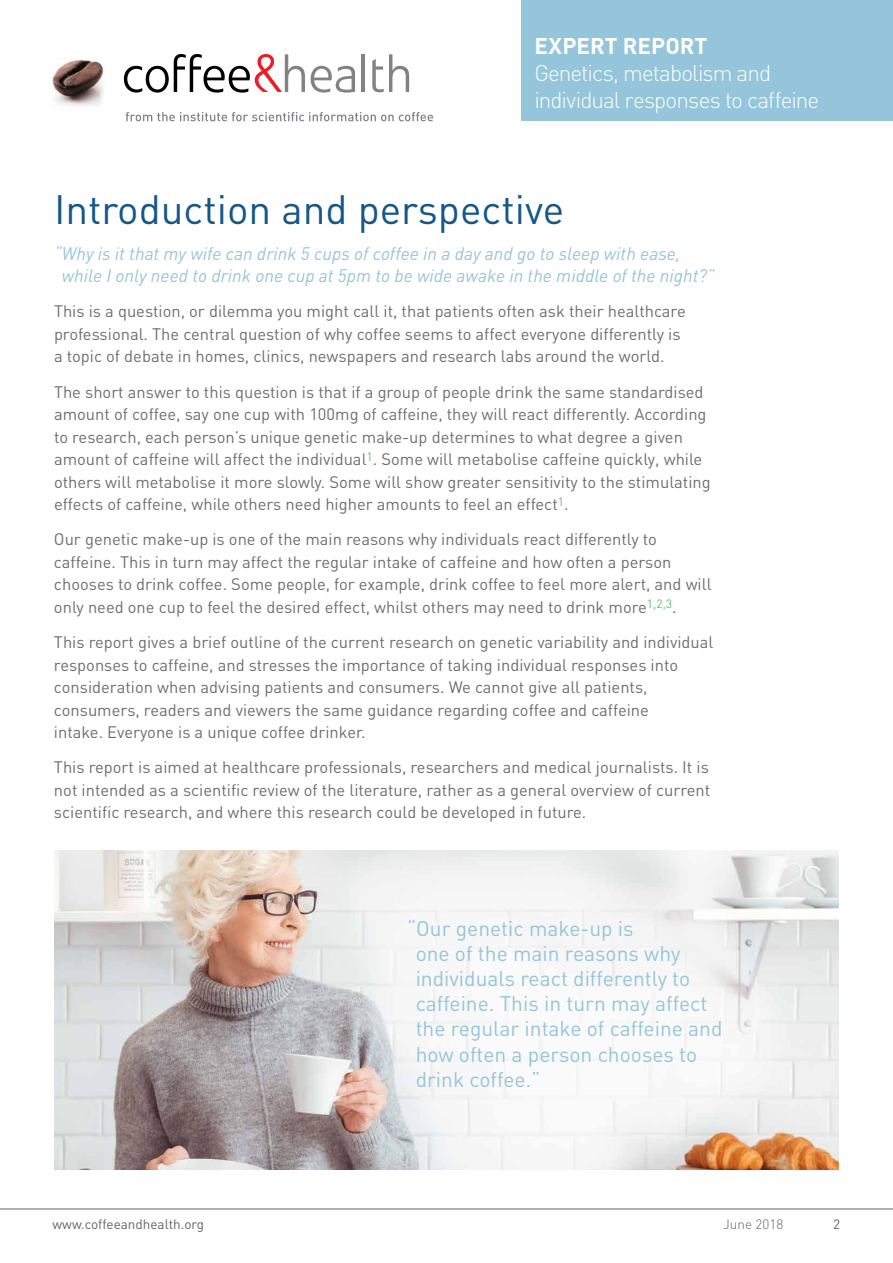
<style>
.page{position:relative;width:893px;height:1263px;background:#fff}
.page>*{position:absolute;margin:0;border:0;box-sizing:border-box;transform-origin:0 0}
.t1{font:40.5px "DIN";color:#165788}
.t2{font:300 22.5px/27px "DIN";letter-spacing:-.04em;color:#fff}
.t3{font:700 22.5px "DIN";color:#fff}
.t4{font:21px/25.2px "DIN";color:#95c5da}
.t5{font:italic 18px/22.5px "DIN";color:#95c5da}
.t6{font:16.5px/22.5px "DIN";color:#6d6e71}
.t7{font:13.5px "DIN";color:#636466}
.t8{font:300 13.5px "DIN";color:#636466}
</style>
<div class="page">
<hr style="left:0;top:1209px;width:893px;height:1px;background:#636466">
<div style="left:522px;top:0;width:371px;height:121px;background:#95c5da"></div>
<svg style="left:124px;top:54px;width:181px;height:39px"></svg>
<svg style="left:311px;top:66px;width:44px;height:27px"></svg>
<hr style="left:362px;top:54px;width:3px;height:38px;background:#808285">
<svg style="left:372px;top:54px;width:37px;height:38px"></svg>
<img style="left:50px;top:59px;width:54px;height:47px">
<svg style="left:126px;top:112px;width:307px;height:9px"></svg>
<img style="left:54px;top:850px;width:785px;height:319px">
<h2 class="t3" style="left:534px;top:31px;width:175px">EXPERT REPORT</h2>
<h2 class="t2" style="left:534px;top:59px;width:286px">Genetics, metabolism and individual responses to caffeine</h2>
<h1 class="t1" style="left:54px;top:184px;width:512px">Introduction and perspective</h1>
<p class="t5" style="left:62px;top:241px;width:654px;text-indent:-8px">“Why is it that my wife can drink 5 cups of coffee in a day and go to sleep with ease, while I only need to drink one cup at 5pm to be wide awake in the middle of the night?”</p>
<p class="t6" style="left:54px;top:300px;width:633px">This is a question, or dilemma you might call it, that patients often ask their healthcare professional. The central question of why coffee seems to affect everyone differently is a topic of debate in homes, clinics, newspapers and research labs around the world.</p>
<p class="t6" style="left:54px;top:380px;width:658px">The short answer to this question is that if a group of people drink the same standardised amount of coffee, say one cup with 100mg of caffeine, they will react differently. According to research, each person’s unique genetic make-up determines to what degree a given amount of caffeine will affect the individual<sup>1</sup>. Some will metabolise caffeine quickly, while others will metabolise it more slowly. Some will show greater sensitivity to the stimulating effects of caffeine, while others need higher amounts to feel an effect<sup>1</sup>.</p>
<p class="t6" style="left:54px;top:528px;width:659px">Our genetic make-up is one of the main reasons why individuals react differently to caffeine. This in turn may affect the regular intake of caffeine and how often a person chooses to drink coffee. Some people, for example, drink coffee to feel more alert, and will only need one cup to feel the desired effect, whilst others may need to drink more<sup>1,2,3</sup>.</p>
<p class="t6" style="left:54px;top:631px;width:661px">This report gives a brief outline of the current research on genetic variability and individual responses to caffeine, and stresses the importance of taking individual responses into consideration when advising patients and consumers. We cannot give all patients, consumers, readers and viewers the same guidance regarding coffee and caffeine<br>intake. Everyone is a unique coffee drinker.</p>
<p class="t6" style="left:54px;top:756px;width:658px;text-align:justify">This report is aimed at healthcare professionals, researchers and medical journalists. It is not intended as a scientific review of the literature, rather as a general overview of current scientific research, and where this research could be developed in future.</p>
<p class="t4" style="left:416px;top:915px;width:308px;text-indent:-9px">“Our genetic make-up is<br>one of the main reasons why individuals react differently to caffeine. This in turn may affect the regular intake of caffeine and how often a person chooses to drink coffee.”</p>
<p class="t7" style="left:53px;top:1215px;width:153px">www.coffeeandhealth.org</p>
<p class="t8" style="left:723px;top:1215px;width:62px">June 2018</p>
<p class="t7" style="left:833px;top:1215px;width:9px">2</p>
</div>
